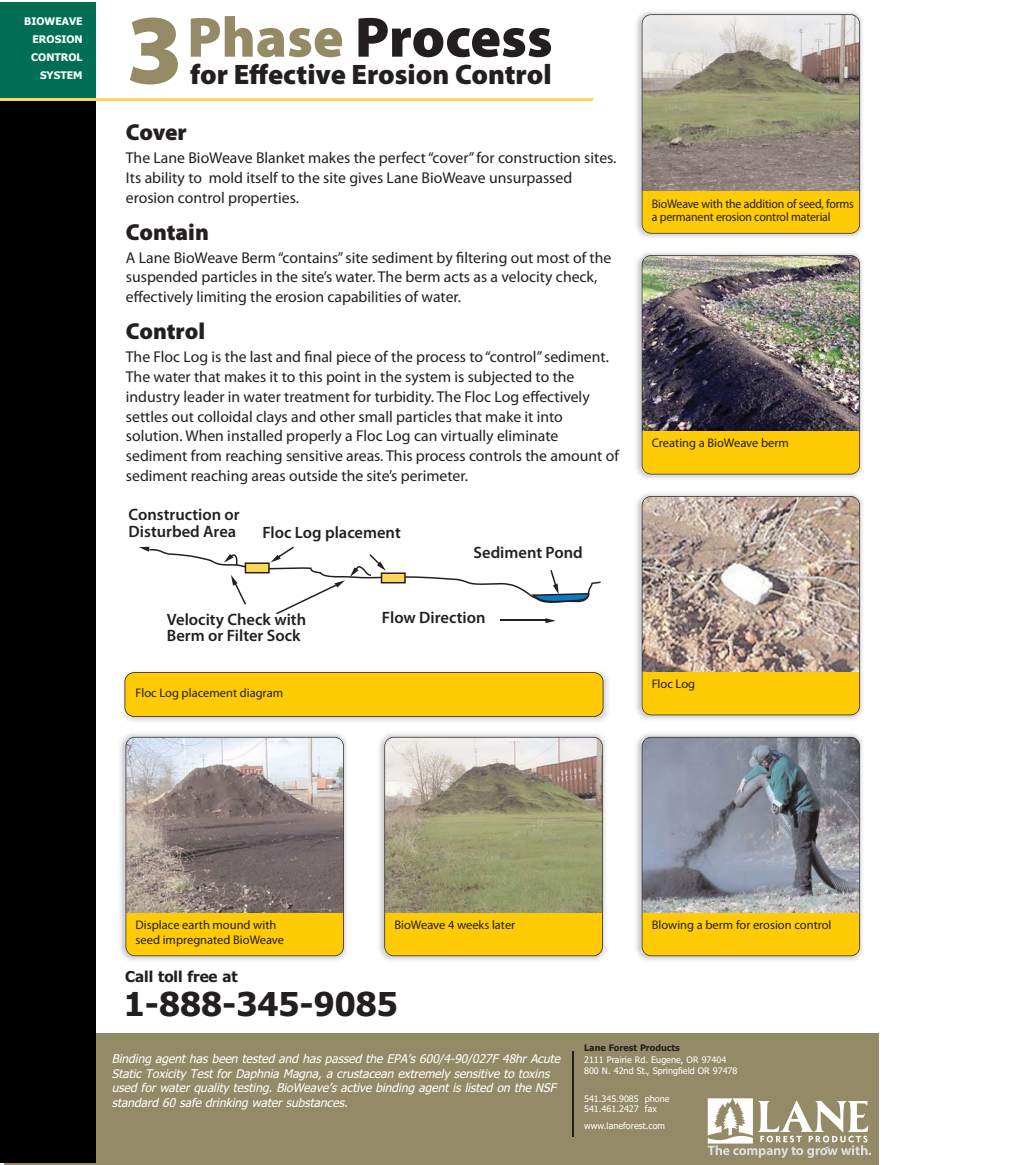
<style>
.page{position:relative;width:1024px;height:1165px;background:#fff}
.page>*{position:absolute;margin:0;border:0;box-sizing:border-box;transform-origin:0 0}
.t1{font:900 57.15px "Myriad Pro";color:#231f20}
.t2{font:700 33px "Tahoma";color:#231f20}
.t3{font:900 28.2px "Myriad Pro";color:#231f20}
.t4{font:900 23.1px "Myriad Pro";letter-spacing:-.005em;color:#231f20}
.t5{font:600 16.5px/16.5px "Myriad Pro";color:#231f20}
.t6{font:15.75px/19.8px "Myriad Pro";color:#231f20}
.t7{font:700 15px "Tahoma";color:#231f20}
.t8{font:12.45px "Myriad Pro";color:#231f20}
.t9{font:12.45px/13.5px "Myriad Pro";color:#231f20;scale:.95 1}
.t10{font:italic 12px/14.4px "Tahoma";color:#fff}
.t11{font:700 10.5px/18px "Tahoma";color:#fff;text-align:right}
.t12{font:9px/10.8px "Tahoma";color:#fff}
.t13{font:700 9px "Tahoma";color:#231f20}
.s1{font-size:99.6px;color:#948a66}
.s2{color:#948a66}
</style>
<div class="page">
<img style="left:120px;top:734px;width:226px;height:226px">
<img style="left:379px;top:734px;width:226px;height:226px">
<img style="left:636px;top:12px;width:226px;height:225px">
<div style="left:4px;top:1033px;width:875px;height:131px;background:#948a67"></div>
<div style="left:0;top:2px;width:96px;height:1160px;background:#000"></div>
<div style="left:0;top:2px;width:96px;height:96px;background:#006f53"></div>
<hr style="left:0;top:98px;width:592px;height:2px;background:#ffd659">
<hr style="left:572px;top:1051px;width:2px;height:85px;background:#231f20">
<svg style="left:641px;top:14px;width:219px;height:219px;background:#b6a876"></svg>
<img style="left:636px;top:253px;width:226px;height:225px">
<img style="left:641px;top:255px;width:219px;height:219px">
<img style="left:636px;top:734px;width:226px;height:226px">
<svg style="left:641px;top:737px;width:219px;height:219px;background:#9f987c"></svg>
<img style="left:636px;top:494px;width:226px;height:225px">
<img style="left:648px;top:501px;width:215px;height:216px">
<svg style="left:641px;top:496px;width:219px;height:219px;background:#c2aa7b"></svg>
<svg style="left:384px;top:737px;width:219px;height:219px;background:#b7aa6e"></svg>
<svg style="left:126px;top:737px;width:218px;height:219px;background:#af9e77"></svg>
<img style="left:126px;top:674px;width:482px;height:47px">
<div style="left:124px;top:672px;width:479px;height:45px;background:#ffcb04"></div>
<svg style="left:708px;top:1098px;width:163px;height:60px"></svg>
<svg style="left:139px;top:546px;width:461px;height:77px"></svg>
<p class="t11" style="left:24px;top:13px;width:60px">BIOWEAVE<br>EROSION<br>CONTROL<br>SYSTEM</p>
<p class="t1" style="left:126px;top:4px;width:428px"><span class="s1">3</span> <span class="s2">Phase</span> Process</p>
<p class="t3" style="left:190px;top:57px;width:363px">for Effective Erosion Control</p>
<p class="t4" style="left:126px;top:119px;width:63px">Cover</p>
<p class="t6" style="left:126px;top:150px;width:492px">The Lane BioWeave Blanket makes the perfect “cover” for construction sites.<br>Its ability to mold itself to the site gives Lane BioWeave unsurpassed erosion control properties.</p>
<p class="t4" style="left:126px;top:218px;width:84px">Contain</p>
<p class="t6" style="left:126px;top:249px;width:487px">A Lane BioWeave Berm “contains” site sediment by filtering out most of the suspended particles in the site’s water. The berm acts as a velocity check, effectively limiting the erosion capabilities of water.</p>
<p class="t4" style="left:126px;top:317px;width:81px">Control</p>
<p class="t6" style="left:126px;top:348px;width:494px">The Floc Log is the last and final piece of the process to “control” sediment.<br>The water that makes it to this point in the system is subjected to the industry leader in water treatment for turbidity. The Floc Log effectively settles out colloidal clays and other small particles that make it into solution. When installed properly a Floc Log can virtually eliminate sediment from reaching sensitive areas. This process controls the amount of sediment reaching areas outside the site’s perimeter.</p>
<p class="t5" style="left:129px;top:508px;width:113px">Construction or<br>Disturbed Area</p>
<p class="t5" style="left:262px;top:525px;width:140px">Floc Log placement</p>
<p class="t5" style="left:473px;top:546px;width:111px">Sediment Pond</p>
<p class="t5" style="left:167px;top:612px;width:141px">Velocity Check with</p>
<p class="t5" style="left:382px;top:610px;width:105px">Flow Direction</p>
<p class="t5" style="left:167px;top:629px;width:135px">Berm or Filter Sock</p>
<p class="t8" style="left:136px;top:688px;width:149px">Floc Log placement diagram</p>
<p class="t9" style="left:652px;top:198px;width:214px">BioWeave with the addition of seed, forms a permanent erosion control material</p>
<p class="t8" style="left:652px;top:438px;width:139px">Creating a BioWeave berm</p>
<p class="t8" style="left:652px;top:679px;width:45px">Floc Log</p>
<p class="t8" style="left:136px;top:919px;width:142px">Displace earth mound with</p>
<p class="t8" style="left:394px;top:919px;width:122px">BioWeave 4 weeks later</p>
<p class="t8" style="left:136px;top:934px;width:150px">seed impregnated BioWeave</p>
<p class="t7" style="left:125px;top:968px;width:114px">Call toll free at</p>
<p class="t2" style="left:124px;top:985px;width:275px">1-888-345-9085</p>
<p class="t10" style="left:112px;top:1052px;width:452px">Binding agent has been tested and has passed the EPA ’s 600/4-90/027F 48hr Acute Static Toxicity Test for Daphnia Magna, a crustacean extremely sensitive to toxins used for water quality testing. BioWeave’s active binding agent is listed on the NSF standard 60 safe drinking water substances.</p>
<p class="t8" style="left:652px;top:919px;width:181px">Blowing a berm for erosion control</p>
<p class="t13" style="left:584px;top:1042px;width:97px">Lane Forest Products</p>
<p class="t12" style="left:584px;top:1055px;width:155px">2111 Prairie Rd. Eugene, OR 97404<br>800 N. 42nd St., Springfield OR 97478</p>
<p class="t12" style="left:584px;top:1093px;width:87px">541.345.9085 phone<br>541.461.2427 fax</p>
<p class="t12" style="left:584px;top:1121px;width:82px">www.laneforest.com</p>
</div>
